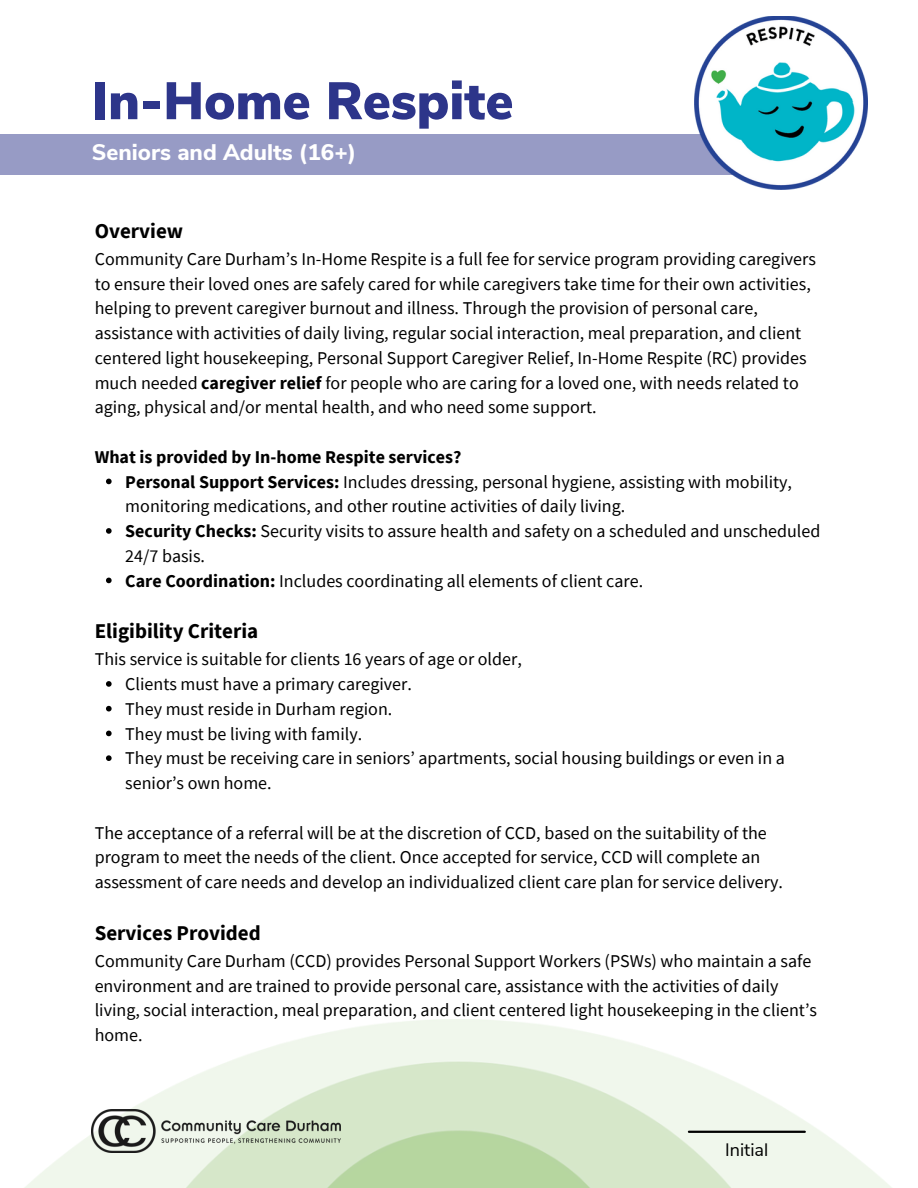
<style>
.page{position:relative;width:918px;height:1188px;background:#fff}
.page>*{position:absolute;margin:0;border:0;box-sizing:border-box;transform-origin:0 0}
.t1{font:900 52.5px "Nunito Sans";color:#2d358a}
.t2{font:800 22.5px "Nunito Sans";color:#fff}
.t3{font:700 21px "Source Sans Pro";color:#000}
.t4{font:18px/24.8px "Source Sans Pro";color:#000}
.t5{font:700 18px "Source Sans Pro";color:#000}
.t6{font:18px "Nunito Sans";color:#000}
.s1{font-weight:700}
</style>
<div class="page">
<div style="left:0;top:134px;width:798px;height:40px;background:#979bc5"></div>
<img style="left:695px;top:16px;width:173px;height:173px">
<svg style="left:106px;top:479px;width:6px;height:5px"></svg>
<svg style="left:106px;top:528px;width:6px;height:6px"></svg>
<svg style="left:106px;top:578px;width:6px;height:5px"></svg>
<svg style="left:106px;top:681px;width:6px;height:6px"></svg>
<svg style="left:106px;top:706px;width:6px;height:5px"></svg>
<svg style="left:106px;top:731px;width:6px;height:5px"></svg>
<svg style="left:106px;top:755px;width:6px;height:6px"></svg>
<img style="left:25px;top:1019px;width:867px;height:169px">
<hr style="left:689px;top:1131px;width:116px;height:2px;background:#000">
<img style="left:92px;top:1109px;width:248px;height:43px">
<p class="t1" style="left:92px;top:66px;width:423px">In-Home Respite</p>
<p class="t2" style="left:92px;top:137px;width:266px">Seniors and Adults (16+)</p>
<p class="t3" style="left:95px;top:217px;width:90px">Overview</p>
<p class="t4" style="left:95px;top:246px;width:723px">Community Care Durham’s In-Home Respite is a full fee for service program providing caregivers to ensure their loved ones are safely cared for while caregivers take time for their own activities, helping to prevent caregiver burnout and illness. Through the provision of personal care, assistance with activities of daily living, regular social interaction, meal preparation, and client centered light housekeeping, Personal Support Caregiver Relief, In-Home Respite (RC) provides much needed <span class="s1">caregiver relief</span> for people who are caring for a loved one, with needs related to aging, physical and/or mental health, and who need some support.</p>
<p class="t5" style="left:95px;top:445px;width:368px">What is provided by In-home Respite services?</p>
<p class="t4" style="left:125px;top:469px;width:668px"><span class="s1">Personal Support Services:</span> Includes dressing, personal hygiene, assisting with mobility, monitoring medications, and other routine activities of daily living.</p>
<p class="t4" style="left:125px;top:518px;width:697px"><span class="s1">Security Checks:</span> Security visits to assure health and safety on a scheduled and unscheduled<br>24/7 basis.</p>
<p class="t4" style="left:125px;top:568px;width:519px"><span class="s1">Care Coordination:</span> Includes coordinating all elements of client care.</p>
<p class="t3" style="left:95px;top:618px;width:165px">Eligibility Criteria</p>
<p class="t4" style="left:95px;top:647px;width:429px">This service is suitable for clients 16 years of age or older,</p>
<p class="t4" style="left:125px;top:671px;width:288px">Clients must have a primary caregiver.</p>
<p class="t4" style="left:125px;top:696px;width:269px">They must reside in Durham region.</p>
<p class="t4" style="left:125px;top:721px;width:239px">They must be living with family.</p>
<p class="t4" style="left:125px;top:746px;width:661px">They must be receiving care in seniors’ apartments, social housing buildings or even in a senior’s own home.</p>
<p class="t4" style="left:95px;top:820px;width:690px">The acceptance of a referral will be at the discretion of CCD, based on the suitability of the program to meet the needs of the client. Once accepted for service, CCD will complete an assessment of care needs and develop an individualized client care plan for service delivery.</p>
<p class="t3" style="left:95px;top:919px;width:168px">Services Provided</p>
<p class="t4" style="left:95px;top:948px;width:724px">Community Care Durham (CCD) provides Personal Support Workers (PSWs) who maintain a safe environment and are trained to provide personal care, assistance with the activities of daily living, social interaction, meal preparation, and client centered light housekeeping in the client’s home.</p>
<p class="t6" style="left:725px;top:1138px;width:45px">Initial</p>
</div>
